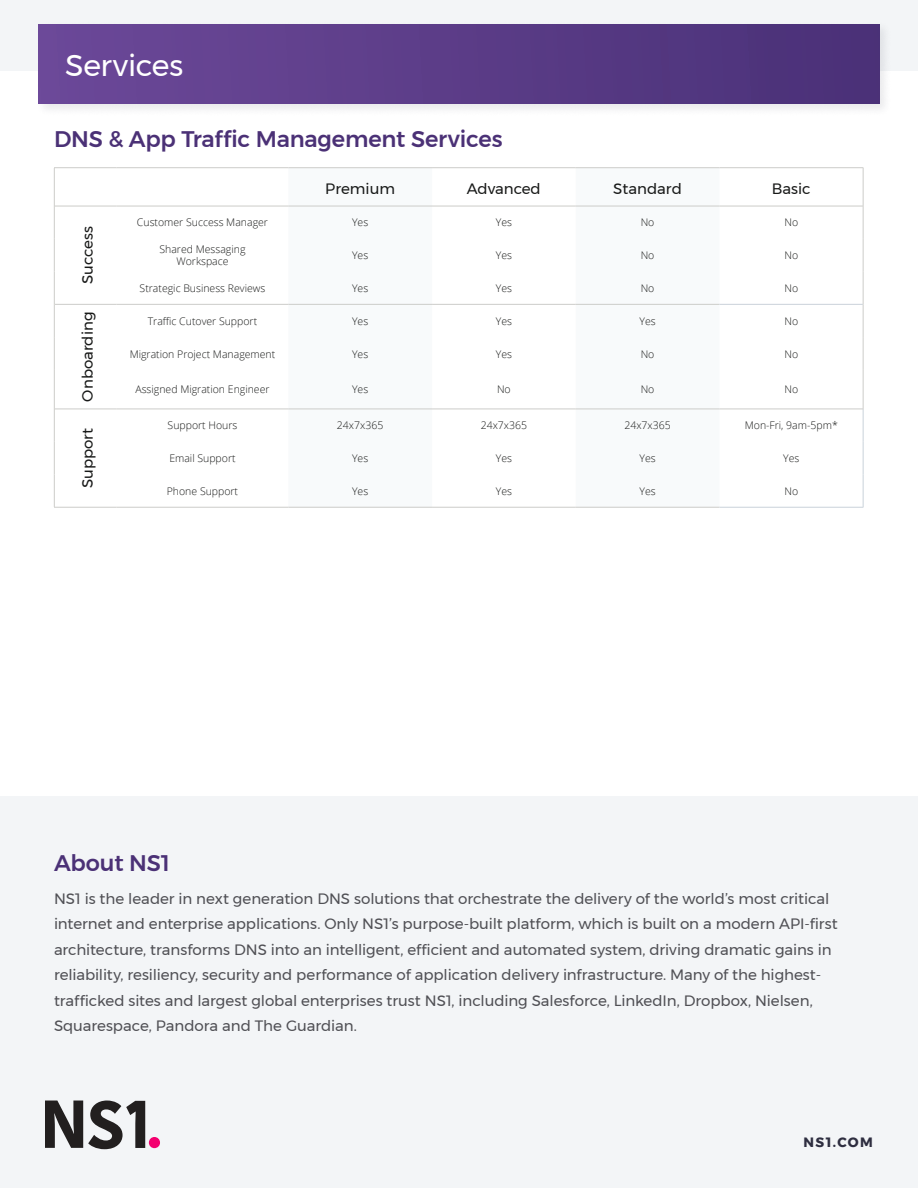
<style>
.page{position:relative;width:918px;height:1188px;background:#fff}
.page>*{position:absolute;margin:0;border:0;box-sizing:border-box;transform-origin:0 0}
.Heading_1{font:30px "Montserrat";letter-spacing:-.01em;color:#fff}
.Heading_2{font:500 22.5px "Montserrat";letter-spacing:-.01em;color:#4b3176}
.Heading_2-2{font:15px/25.5px "Montserrat";letter-spacing:-.005em;color:#505055}
.BODY_COPY{font:15px "Montserrat";color:#191a19}
.t1{font:700 13.5px "Montserrat";letter-spacing:.11em;color:#2e2e40}
.BODY_COPY-2{font:300 10.5px/12px "Open Sans";color:#191a19;text-align:center}
</style>
<div class="page">
<div style="left:0;top:796px;width:918px;height:392px;background:#f3f5f7"></div>
<svg style="left:288px;top:168px;width:431px;height:339px"></svg>
<svg style="left:55px;top:408px;width:62px;height:1px"></svg>
<hr style="left:54px;top:167px;width:63px;height:1px;background:#ccccc9">
<hr style="left:54px;top:168px;width:1px;height:38px;background:#ccccc9">
<hr style="left:117px;top:167px;width:171px;height:1px;background:#ccccc9">
<hr style="left:432px;top:167px;width:144px;height:1px;background:#ccccc9">
<hr style="left:576px;top:167px;width:143px;height:1px;background:#ccccc9">
<hr style="left:719px;top:167px;width:144px;height:1px;background:#ccccc9">
<hr style="left:863px;top:168px;width:1px;height:38px;background:#ccccc9">
<hr style="left:54px;top:206px;width:1px;height:33px;background:#ccccc9">
<hr style="left:863px;top:206px;width:1px;height:33px;background:#ccccc9">
<hr style="left:54px;top:239px;width:1px;height:33px;background:#ccccc9">
<hr style="left:863px;top:239px;width:1px;height:33px;background:#ccccc9">
<hr style="left:54px;top:272px;width:1px;height:32px;background:#ccccc9">
<hr style="left:863px;top:272px;width:1px;height:32px;background:#ccccc9">
<hr style="left:54px;top:304px;width:1px;height:33px;background:#ccccc9">
<hr style="left:863px;top:304px;width:1px;height:33px;background:#ccccc9">
<hr style="left:54px;top:337px;width:1px;height:33px;background:#ccccc9">
<hr style="left:863px;top:337px;width:1px;height:33px;background:#ccccc9">
<hr style="left:54px;top:370px;width:1px;height:39px;background:#ccccc9">
<hr style="left:863px;top:370px;width:1px;height:39px;background:#ccccc9">
<hr style="left:54px;top:409px;width:1px;height:33px;background:#ccccc9">
<hr style="left:54px;top:442px;width:1px;height:32px;background:#ccccc9">
<hr style="left:54px;top:474px;width:1px;height:33px;background:#ccccc9">
<hr style="left:54px;top:507px;width:63px;height:1px;background:#ccccc9">
<hr style="left:55px;top:206px;width:62px;height:1px;background:#ccccc9">
<hr style="left:117px;top:206px;width:171px;height:1px;background:#ccccc9">
<hr style="left:288px;top:206px;width:144px;height:1px;background:#ccccc9">
<hr style="left:432px;top:206px;width:144px;height:1px;background:#ccccc9">
<hr style="left:576px;top:206px;width:143px;height:1px;background:#ccccc9">
<hr style="left:719px;top:206px;width:144px;height:1px;background:#ccccc9">
<hr style="left:55px;top:304px;width:62px;height:1px;background:#ccccc9">
<hr style="left:55px;top:409px;width:62px;height:1px;background:#ccccc9">
<hr style="left:117px;top:304px;width:171px;height:1px;background:#ccccc9">
<hr style="left:288px;top:304px;width:144px;height:1px;background:#ccccc9">
<hr style="left:432px;top:304px;width:144px;height:1px;background:#ccccc9">
<hr style="left:576px;top:304px;width:143px;height:1px;background:#ccccc9">
<hr style="left:117px;top:507px;width:171px;height:1px;background:#ccccc9">
<hr style="left:288px;top:507px;width:144px;height:1px;background:#ccccc9">
<hr style="left:432px;top:507px;width:144px;height:1px;background:#ccccc9">
<hr style="left:576px;top:507px;width:143px;height:1px;background:#ccccc9">
<hr style="left:719px;top:304px;width:144px;height:1px;background:#cad2da">
<hr style="left:863px;top:409px;width:1px;height:33px;background:#cad2da">
<hr style="left:863px;top:442px;width:1px;height:32px;background:#cad2da">
<hr style="left:863px;top:474px;width:1px;height:33px;background:#cad2da">
<hr style="left:719px;top:507px;width:144px;height:1px;background:#cad2da">
<hr style="left:117px;top:409px;width:171px;height:1px;background:#ccccc9">
<hr style="left:288px;top:409px;width:144px;height:1px;background:#ccccc9">
<hr style="left:432px;top:409px;width:144px;height:1px;background:#ccccc9">
<hr style="left:576px;top:409px;width:143px;height:1px;background:#ccccc9">
<hr style="left:719px;top:409px;width:144px;height:1px;background:#ccccc9">
<hr style="left:288px;top:167px;width:144px;height:1px;background:#ccccc9">
<div style="left:0;top:0;width:918px;height:71px;background:#f3f5f7"></div>
<div style="left:35px;top:21px;width:857px;height:96px;background:#f3f5f6"></div>
<div style="left:38px;top:24px;width:842px;height:80px;background:linear-gradient(to right,#6c4998,#4a3077)"></div>
<p class="Heading_1" style="left:65px;top:43px;width:119px">Services</p>
<p class="Heading_2" style="left:54px;top:121px;width:450px">DNS &amp; App Traffic Management Services</p>
<p class="BODY_COPY" style="left:325px;top:177px;width:71px">Premium</p>
<p class="BODY_COPY" style="left:467px;top:177px;width:75px">Advanced</p>
<p class="BODY_COPY" style="left:613px;top:177px;width:70px">Standard</p>
<p class="BODY_COPY" style="left:772px;top:177px;width:40px">Basic</p>
<p class="BODY_COPY" style="left:76px;top:284px;width:59px;rotate:-90deg">Success</p>
<p class="BODY_COPY-2" style="left:137px;top:216px;width:133px">Customer Success Manager</p>
<p class="BODY_COPY-2" style="left:352px;top:216px;width:18px">Yes</p>
<p class="BODY_COPY-2" style="left:496px;top:216px;width:18px">Yes</p>
<p class="BODY_COPY-2" style="left:641px;top:216px;width:15px">No</p>
<p class="BODY_COPY-2" style="left:784px;top:216px;width:15px">No</p>
<p class="BODY_COPY-2" style="left:159px;top:243px;width:88px">Shared Messaging<br>Workspace</p>
<p class="BODY_COPY-2" style="left:352px;top:249px;width:18px">Yes</p>
<p class="BODY_COPY-2" style="left:496px;top:249px;width:18px">Yes</p>
<p class="BODY_COPY-2" style="left:641px;top:249px;width:15px">No</p>
<p class="BODY_COPY-2" style="left:784px;top:249px;width:15px">No</p>
<p class="BODY_COPY-2" style="left:140px;top:282px;width:127px">Strategic Business Reviews</p>
<p class="BODY_COPY-2" style="left:352px;top:282px;width:18px">Yes</p>
<p class="BODY_COPY-2" style="left:496px;top:282px;width:18px">Yes</p>
<p class="BODY_COPY-2" style="left:641px;top:282px;width:15px">No</p>
<p class="BODY_COPY-2" style="left:784px;top:282px;width:15px">No</p>
<p class="BODY_COPY" style="left:76px;top:402px;width:91px;rotate:-90deg">Onboarding</p>
<p class="BODY_COPY-2" style="left:148px;top:315px;width:111px">Traffic Cutover Support</p>
<p class="BODY_COPY-2" style="left:352px;top:315px;width:18px">Yes</p>
<p class="BODY_COPY-2" style="left:496px;top:315px;width:18px">Yes</p>
<p class="BODY_COPY-2" style="left:640px;top:315px;width:18px">Yes</p>
<p class="BODY_COPY-2" style="left:784px;top:315px;width:15px">No</p>
<p class="BODY_COPY-2" style="left:130px;top:347px;width:147px">Migration Project Management</p>
<p class="BODY_COPY-2" style="left:352px;top:347px;width:18px">Yes</p>
<p class="BODY_COPY-2" style="left:496px;top:347px;width:18px">Yes</p>
<p class="BODY_COPY-2" style="left:641px;top:347px;width:15px">No</p>
<p class="BODY_COPY-2" style="left:784px;top:347px;width:15px">No</p>
<p class="BODY_COPY-2" style="left:135px;top:383px;width:136px">Assigned Migration Engineer</p>
<p class="BODY_COPY-2" style="left:352px;top:383px;width:18px">Yes</p>
<p class="BODY_COPY-2" style="left:497px;top:383px;width:15px">No</p>
<p class="BODY_COPY-2" style="left:641px;top:383px;width:15px">No</p>
<p class="BODY_COPY-2" style="left:784px;top:383px;width:15px">No</p>
<p class="BODY_COPY" style="left:76px;top:488px;width:62px;rotate:-90deg">Support</p>
<p class="BODY_COPY-2" style="left:168px;top:419px;width:71px">Support Hours</p>
<p class="BODY_COPY-2" style="left:337px;top:419px;width:48px">24x7x365</p>
<p class="BODY_COPY-2" style="left:481px;top:419px;width:48px">24x7x365</p>
<p class="BODY_COPY-2" style="left:624px;top:419px;width:48px">24x7x365</p>
<p class="BODY_COPY-2" style="left:745px;top:419px;width:95px">Mon-Fri, 9am-5pm*</p>
<p class="BODY_COPY-2" style="left:169px;top:452px;width:68px">Email Support</p>
<p class="BODY_COPY-2" style="left:352px;top:452px;width:18px">Yes</p>
<p class="BODY_COPY-2" style="left:496px;top:452px;width:18px">Yes</p>
<p class="BODY_COPY-2" style="left:640px;top:452px;width:18px">Yes</p>
<p class="BODY_COPY-2" style="left:783px;top:452px;width:18px">Yes</p>
<p class="BODY_COPY-2" style="left:167px;top:485px;width:73px">Phone Support</p>
<p class="BODY_COPY-2" style="left:352px;top:485px;width:18px">Yes</p>
<p class="BODY_COPY-2" style="left:496px;top:485px;width:18px">Yes</p>
<p class="BODY_COPY-2" style="left:640px;top:485px;width:18px">Yes</p>
<p class="BODY_COPY-2" style="left:784px;top:485px;width:15px">No</p>
<p class="Heading_2" style="left:54px;top:846px;width:117px">About NS1</p>
<p class="Heading_2-2" style="left:54px;top:885px;width:785px">NS1 is the leader in next generation DNS solutions that orchestrate the delivery of the world’s most critical internet and enterprise applications. Only NS1’s purpose-built platform, which is built on a modern API-first architecture, transforms DNS into an intelligent, efficient and automated system, driving dramatic gains in reliability, resiliency, security and performance of application delivery infrastructure. Many of the highest&shy;trafficked sites and largest global enterprises trust NS1, including Salesforce, LinkedIn, Dropbox, Nielsen, Squarespace, Pandora and The Guardian.</p>
<p class="t1" style="left:804px;top:1132px;width:71px">NS1.COM</p>
</div>
